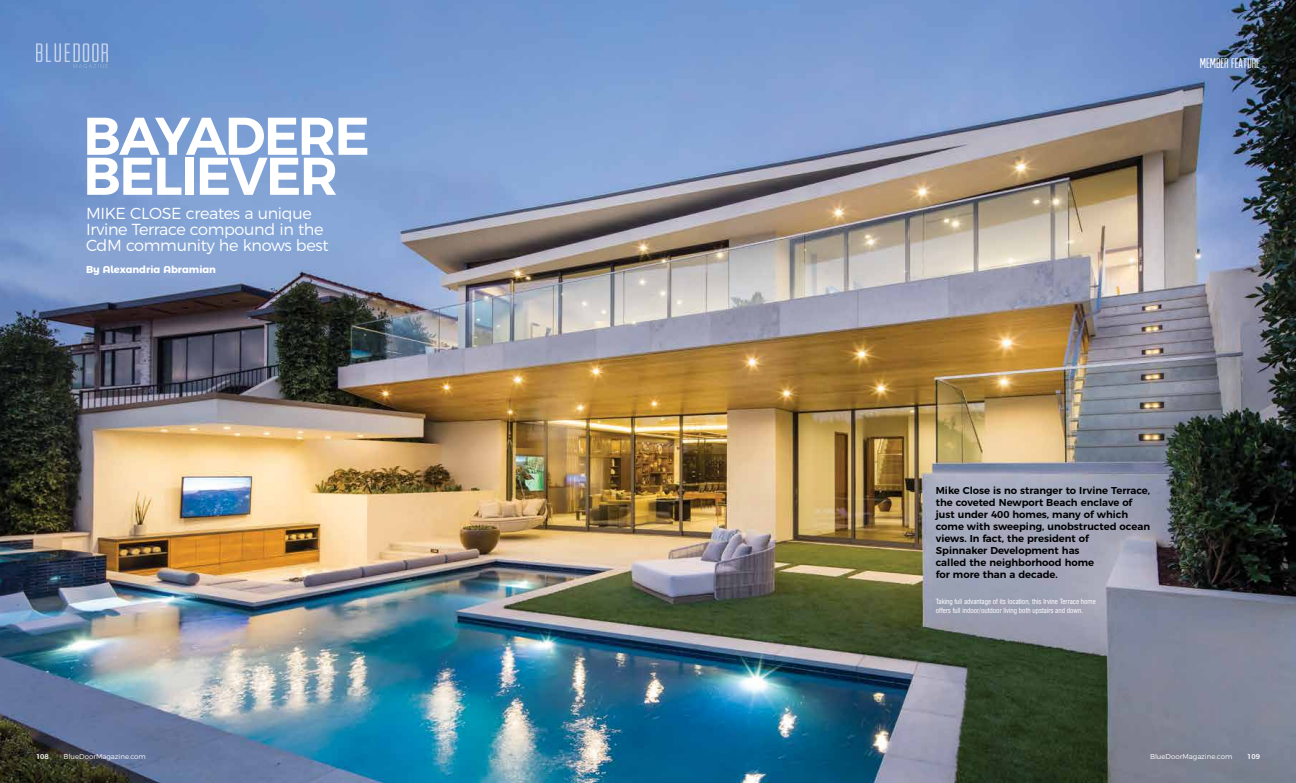
<style>
.page{position:relative;width:1296px;height:783px;background:#fff}
.page>*{position:absolute;margin:0;border:0;box-sizing:border-box;transform-origin:0 0}
.t1{font:600 53px/40px "Montserrat";letter-spacing:-.03em;color:#fff}
.t2{font:300 16px/16px "Montserrat";letter-spacing:-.02em;color:#fff}
.t3{font:14px "Arvil Sans";color:#fff}
.t4{font:600 10px/12px "Montserrat";color:#000}
.t5{font:700 10px "Montserrat Alternates";color:#fff}
.t6{font:condensed 7px/9px "Swiss 721 BT";color:#fff}
.t7{font:300 7px "Montserrat";color:#fff}
.t8{font:500 7px "Montserrat";color:#fff}
</style>
<div class="page">
<img style="left:0;top:0;width:1296px;height:783px">
<svg style="left:36px;top:43px;width:72px;height:25px;background:#7fa0d2"></svg>
<h1 class="t1" style="left:83px;top:112px;width:288px">BAYADERE<br>BELIEVER</h1>
<h2 class="t2" style="left:86px;top:204px;width:244px">MIKE CLOSE creates a unique<br>Irvine Terrace compound in the<br>CdM community he knows best</h2>
<p class="t5" style="left:86px;top:261px;width:131px">By Alexandria Abramian</p>
<h3 class="t3" style="left:1200px;top:55px;width:62px">MEMBER FEATURE</h3>
<p class="t4" style="left:936px;top:484px;width:216px">Mike Close is no stranger to Irvine Terrace, the coveted Newport Beach enclave of just under 400 homes, many of which come with sweeping, unobstructed ocean views. In fact, the president of<br>Spinnaker Development has<br>called the neighborhood home<br>for more than a decade.</p>
<p class="t6" style="left:936px;top:597px;width:162px">Taking full advantage of its location, this Irvine Terrace home offers full indoor/outdoor living both upstairs and down.</p>
<p class="t8" style="left:36px;top:751px;width:14px">108</p>
<p class="t7" style="left:64px;top:751px;width:84px">BlueDoorMagazine.com</p>
<p class="t7" style="left:1150px;top:751px;width:84px">BlueDoorMagazine.com</p>
<p class="t8" style="left:1247px;top:751px;width:14px">109</p>
</div>
